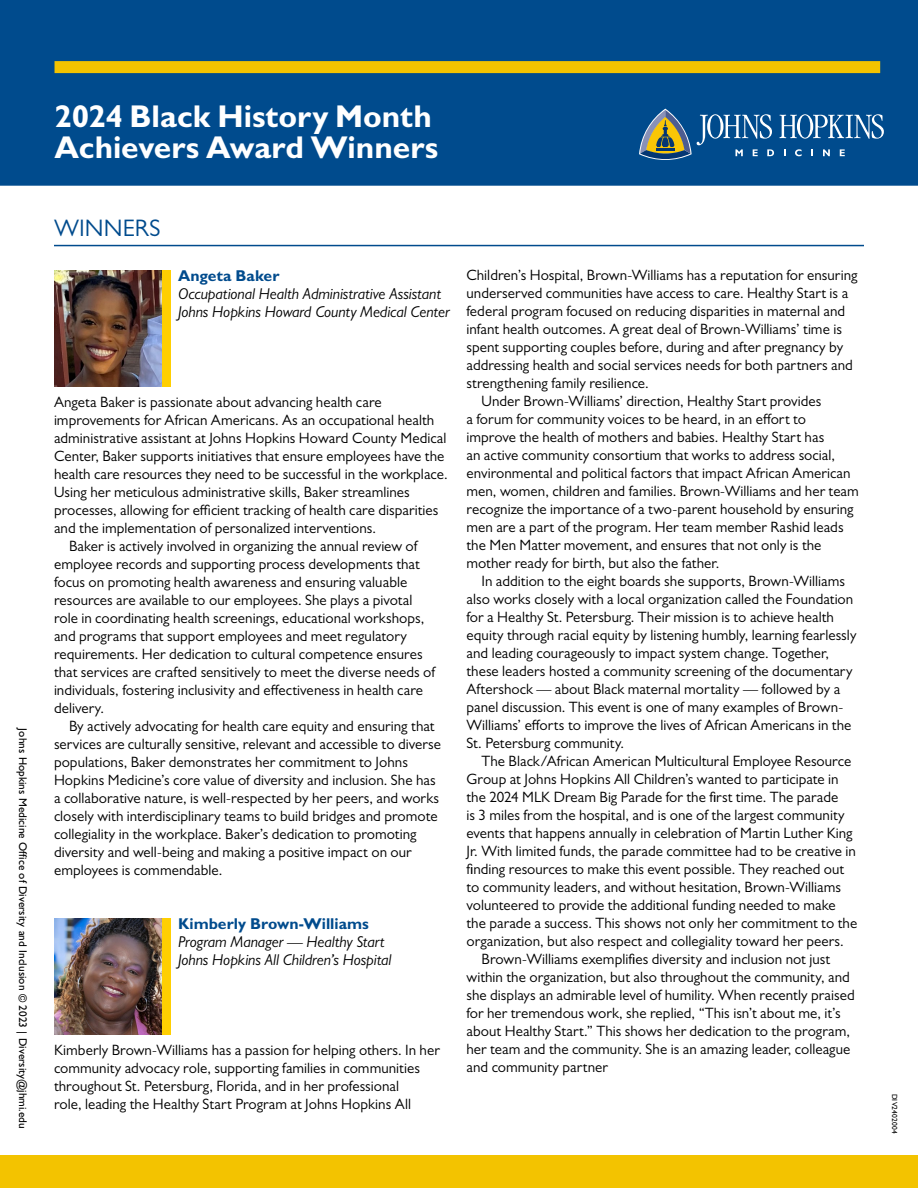
<style>
.page{position:relative;width:918px;height:1188px;background:#fff}
.page>*{position:absolute;margin:0;border:0;box-sizing:border-box;transform-origin:0 0}
.t1{font:700 31.65px/31.7px "Gill Sans MT Std";color:#fff}
.t2{font:24px "Gill Sans MT Std";letter-spacing:.005em;color:#004b8d}
.t3{font:italic 15.75px/18px "Gill Sans MT Std";letter-spacing:-.005em;color:#000}
.t4{font:700 15.75px "Gill Sans MT Std";color:#004b8d}
.t5{font:15px/18px "Gill Sans MT Std";letter-spacing:.005em;color:#000}
.t6{font:500 11.25px "Gill Sans MT Std";color:#000}
.t7{font:500 7.5px "Gill Sans MT Std";letter-spacing:.03em;color:#000}
</style>
<div class="page">
<div style="left:0;top:0;width:918px;height:186px;background:#004b8d"></div>
<div style="left:55px;top:61px;width:825px;height:12px;background:#f3c300"></div>
<svg style="left:639px;top:109px;width:245px;height:51px;background:#336a95"></svg>
<div style="left:0;top:1155px;width:918px;height:33px;background:#f3c300"></div>
<hr style="left:54px;top:245px;width:810px;height:1px;background:#004b8d">
<img style="left:54px;top:270px;width:108px;height:116px">
<div style="left:162px;top:270px;width:9px;height:116px;background:#ffcf01"></div>
<img style="left:54px;top:918px;width:108px;height:116px">
<div style="left:162px;top:918px;width:9px;height:116px;background:#ffcf01"></div>
<p class="t6" style="left:30px;top:728px;width:402px;rotate:90deg">Johns Hopkins Medicine Office of Diversity and Inclusion © 2023 | Diversity@jhmi.edu</p>
<h1 class="t1" style="left:55px;top:99px;width:385px">2024 Black History Month<br>Achievers Award Winners</h1>
<h2 class="t2" style="left:54px;top:214px;width:108px">WINNERS</h2>
<p class="t4" style="left:178px;top:266px;width:103px">Angeta Baker</p>
<p class="t3" style="left:178px;top:284px;width:273px">Occupational Health Administrative Assistant<br>Johns Hopkins Howard County Medical Center</p>
<p class="t5" style="left:54px;top:393px;width:329px">Angeta Baker is passionate about advancing health care</p>
<p class="t5" style="left:54px;top:411px;width:382px">improvements for African Americans. As an occupational health</p>
<p class="t5" style="left:54px;top:429px;width:394px">administrative assistant at Johns Hopkins Howard County Medical</p>
<p class="t5" style="left:54px;top:447px;width:392px">Center, Baker supports initiatives that ensure employees have the</p>
<p class="t5" style="left:54px;top:465px;width:395px">health care resources they need to be successful in the workplace.</p>
<p class="t5" style="left:54px;top:483px;width:357px">Using her meticulous administrative skills, Baker streamlines</p>
<p class="t5" style="left:54px;top:501px;width:386px">processes, allowing for efficient tracking of health care disparities</p>
<p class="t5" style="left:54px;top:519px;width:324px">and the implementation of personalized interventions.</p>
<p class="t5" style="left:69px;top:537px;width:350px">Baker is actively involved in organizing the annual review of</p>
<p class="t5" style="left:54px;top:555px;width:367px">employee records and supporting process developments that</p>
<p class="t5" style="left:54px;top:573px;width:355px">focus on promoting health awareness and ensuring valuable</p>
<p class="t5" style="left:54px;top:591px;width:360px">resources are available to our employees. She plays a pivotal</p>
<p class="t5" style="left:54px;top:609px;width:372px">role in coordinating health screenings, educational workshops,</p>
<p class="t5" style="left:54px;top:627px;width:355px">and programs that support employees and meet regulatory</p>
<p class="t5" style="left:54px;top:645px;width:370px">requirements. Her dedication to cultural competence ensures</p>
<p class="t5" style="left:54px;top:663px;width:383px">that services are crafted sensitively to meet the diverse needs of</p>
<p class="t5" style="left:54px;top:681px;width:371px">individuals, fostering inclusivity and effectiveness in health care</p>
<p class="t5" style="left:54px;top:699px;width:52px">delivery.</p>
<p class="t5" style="left:69px;top:717px;width:367px">By actively advocating for health care equity and ensuring that</p>
<p class="t5" style="left:54px;top:735px;width:389px">services are culturally sensitive, relevant and accessible to diverse</p>
<p class="t5" style="left:54px;top:753px;width:355px">populations, Baker demonstrates her commitment to Johns</p>
<p class="t5" style="left:54px;top:771px;width:383px">Hopkins Medicine’s core value of diversity and inclusion. She has</p>
<p class="t5" style="left:54px;top:789px;width:387px">a collaborative nature, is well-respected by her peers, and works</p>
<p class="t5" style="left:54px;top:807px;width:385px">closely with interdisciplinary teams to build bridges and promote</p>
<p class="t5" style="left:54px;top:825px;width:364px">collegiality in the workplace. Baker’s dedication to promoting</p>
<p class="t5" style="left:54px;top:843px;width:359px">diversity and well-being and making a positive impact on our</p>
<p class="t5" style="left:54px;top:861px;width:170px">employees is commendable.</p>
<p class="t4" style="left:178px;top:914px;width:192px">Kimberly Brown-Williams</p>
<p class="t3" style="left:178px;top:932px;width:215px">Program Manager — Healthy Start<br>Johns Hopkins All Children’s Hospital</p>
<p class="t5" style="left:54px;top:1041px;width:387px">Kimberly Brown-Williams has a passion for helping others. In her community advocacy role, supporting families in communities throughout St. Petersburg, Florida, and in her professional<br>role, leading the Healthy Start Program at Johns Hopkins All</p>
<p class="t5" style="left:466px;top:266px;width:392px">Children’s Hospital, Brown-Williams has a reputation for ensuring</p>
<p class="t5" style="left:466px;top:284px;width:383px">underserved communities have access to care. Healthy Start is a</p>
<p class="t5" style="left:466px;top:302px;width:380px">federal program focused on reducing disparities in maternal and</p>
<p class="t5" style="left:466px;top:320px;width:377px">infant health outcomes. A great deal of Brown-Williams’ time is</p>
<p class="t5" style="left:466px;top:338px;width:378px">spent supporting couples before, during and after pregnancy by</p>
<p class="t5" style="left:466px;top:356px;width:388px">addressing health and social services needs for both partners and</p>
<p class="t5" style="left:466px;top:374px;width:184px">strengthening family resilience.</p>
<p class="t5" style="left:482px;top:392px;width:341px">Under Brown-Williams’ direction, Healthy Start provides</p>
<p class="t5" style="left:466px;top:410px;width:341px">a forum for community voices to be heard, in an effort to</p>
<p class="t5" style="left:466px;top:428px;width:359px">improve the health of mothers and babies. Healthy Start has</p>
<p class="t5" style="left:466px;top:446px;width:370px">an active community consortium that works to address social,</p>
<p class="t5" style="left:466px;top:464px;width:386px">environmental and political factors that impact African American</p>
<p class="t5" style="left:466px;top:482px;width:394px">men, women, children and families. Brown-Williams and her team</p>
<p class="t5" style="left:466px;top:500px;width:389px">recognize the importance of a two-parent household by ensuring</p>
<p class="t5" style="left:466px;top:518px;width:379px">men are a part of the program. Her team member Rashid leads</p>
<p class="t5" style="left:466px;top:536px;width:356px">the Men Matter movement, and ensures that not only is the</p>
<p class="t5" style="left:466px;top:554px;width:254px">mother ready for birth, but also the father.</p>
<p class="t5" style="left:482px;top:572px;width:365px">In addition to the eight boards she supports, Brown-Williams</p>
<p class="t5" style="left:466px;top:590px;width:388px">also works closely with a local organization called the Foundation</p>
<p class="t5" style="left:466px;top:608px;width:369px">for a Healthy St. Petersburg. Their mission is to achieve health</p>
<p class="t5" style="left:466px;top:626px;width:392px">equity through racial equity by listening humbly, learning fearlessly</p>
<p class="t5" style="left:466px;top:644px;width:364px">and leading courageously to impact system change. Together,</p>
<p class="t5" style="left:466px;top:662px;width:388px">these leaders hosted a community screening of the documentary</p>
<p class="t5" style="left:466px;top:680px;width:375px">Aftershock — about Black maternal mortality — followed by a</p>
<p class="t5" style="left:466px;top:698px;width:378px">panel discussion. This event is one of many examples of Brown-</p>
<p class="t5" style="left:466px;top:716px;width:386px">Williams’ efforts to improve the lives of African Americans in the</p>
<p class="t5" style="left:466px;top:734px;width:159px">St. Petersburg community.</p>
<p class="t5" style="left:482px;top:752px;width:371px">The Black/African American Multicultural Employee Resource</p>
<p class="t5" style="left:466px;top:770px;width:374px">Group at Johns Hopkins All Children’s wanted to participate in</p>
<p class="t5" style="left:466px;top:788px;width:373px">the 2024 MLK Dream Big Parade for the first time. The parade</p>
<p class="t5" style="left:466px;top:806px;width:380px">is 3 miles from the hospital, and is one of the largest community</p>
<p class="t5" style="left:466px;top:824px;width:388px">events that happens annually in celebration of Martin Luther King</p>
<p class="t5" style="left:466px;top:842px;width:391px">Jr. With limited funds, the parade committee had to be creative in</p>
<p class="t5" style="left:466px;top:860px;width:379px">finding resources to make this event possible. They reached out</p>
<p class="t5" style="left:466px;top:878px;width:376px">to community leaders, and without hesitation, Brown-Williams</p>
<p class="t5" style="left:466px;top:896px;width:371px">volunteered to provide the additional funding needed to make</p>
<p class="t5" style="left:466px;top:914px;width:392px">the parade a success. This shows not only her commitment to the</p>
<p class="t5" style="left:466px;top:932px;width:379px">organization, but also respect and collegiality toward her peers.</p>
<p class="t5" style="left:482px;top:950px;width:350px">Brown-Williams exemplifies diversity and inclusion not just</p>
<p class="t5" style="left:466px;top:968px;width:385px">within the organization, but also throughout the community, and</p>
<p class="t5" style="left:466px;top:986px;width:390px">she displays an admirable level of humility. When recently praised</p>
<p class="t5" style="left:466px;top:1004px;width:376px">for her tremendous work, she replied, “This isn’t about me, it’s</p>
<p class="t5" style="left:466px;top:1022px;width:385px">about Healthy Start.” This shows her dedication to the program,</p>
<p class="t5" style="left:466px;top:1040px;width:385px">her team and the community. She is an amazing leader, colleague</p>
<p class="t5" style="left:466px;top:1058px;width:143px">and community partner</p>
<p class="t7" style="left:899px;top:1094px;width:42px;rotate:90deg">DIV2402004</p>
</div>
